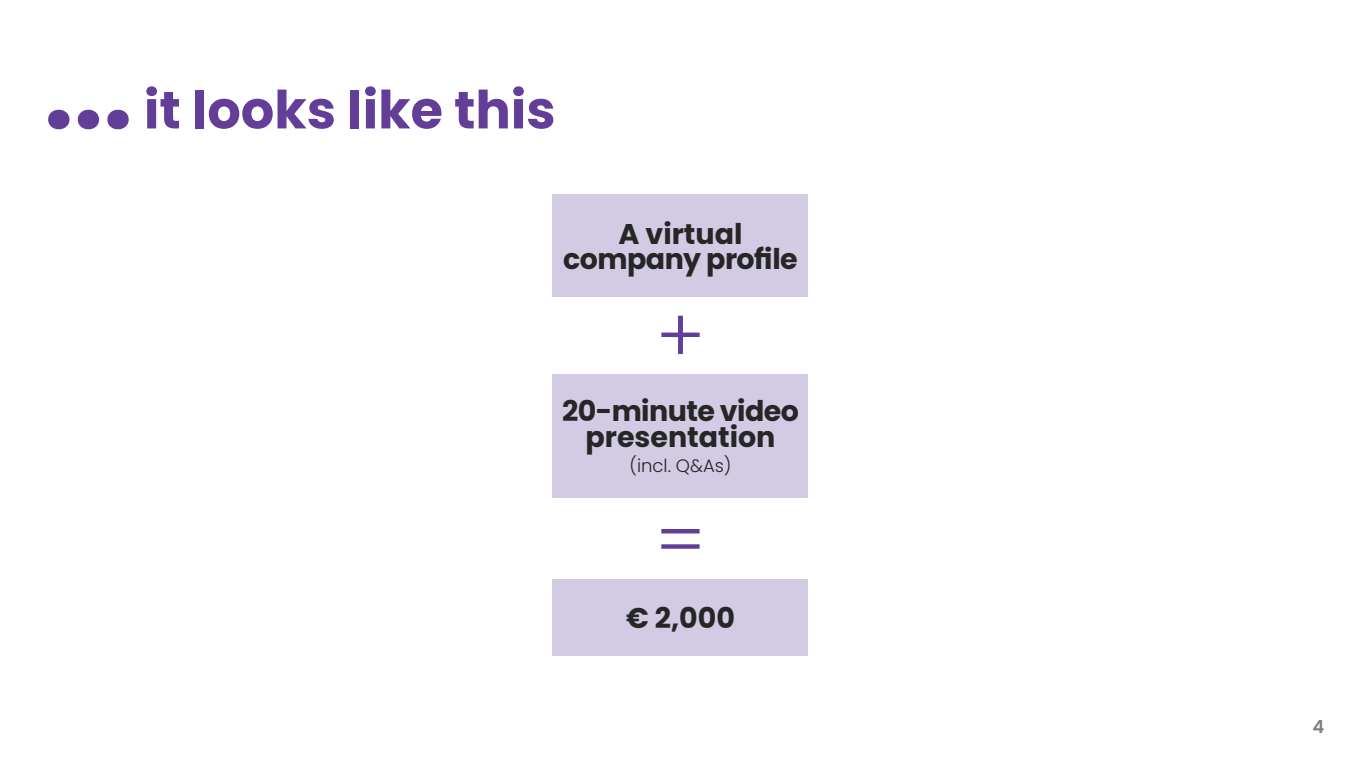
<style>
.page{position:relative;width:1361px;height:766px;background:#fff}
.page>*{position:absolute;margin:0;border:0;box-sizing:border-box;transform-origin:0 0}
.t1{font:300 75px "Poppins";color:#623e99}
.t2{font:700 52.5px "Poppins";color:#623e99}
.t3{font:700 28.5px/25.5px "Poppins";letter-spacing:-.02em;color:#262626;text-align:center}
.t4{font:700 28.5px/25.5px "Poppins";color:#262626;text-align:center}
.t5{font:300 18px "Poppins";color:#262626}
.t6{font:600 18px "Poppins";color:#808080}
.s1{font-size:105px}
</style>
<div class="page">
<div style="left:553px;top:195px;width:255px;height:102px;background:#d3cbe4"></div>
<div style="left:553px;top:374px;width:255px;height:123px;background:#d3cbe4"></div>
<div style="left:553px;top:578px;width:255px;height:77px;background:#d3cbe4"></div>
<h2 class="t2" style="left:44px;top:80px;width:513px"><span class="s1">...</span> it looks like this</h2>
<p class="t3" style="left:563px;top:221px;width:236px">A virtual company profile</p>
<h1 class="t1" style="left:656px;top:293px;width:51px">+</h1>
<p class="t4" style="left:562px;top:398px;width:238px">20-minute video presentation</p>
<p class="t5" style="left:629px;top:455px;width:104px">(incl. Q&amp;As)</p>
<h1 class="t1" style="left:655px;top:496px;width:52px">=</h1>
<p class="t3" style="left:626px;top:605px;width:110px">€ 2,000</p>
<p class="t6" style="left:1312px;top:716px;width:13px">4</p>
</div>
